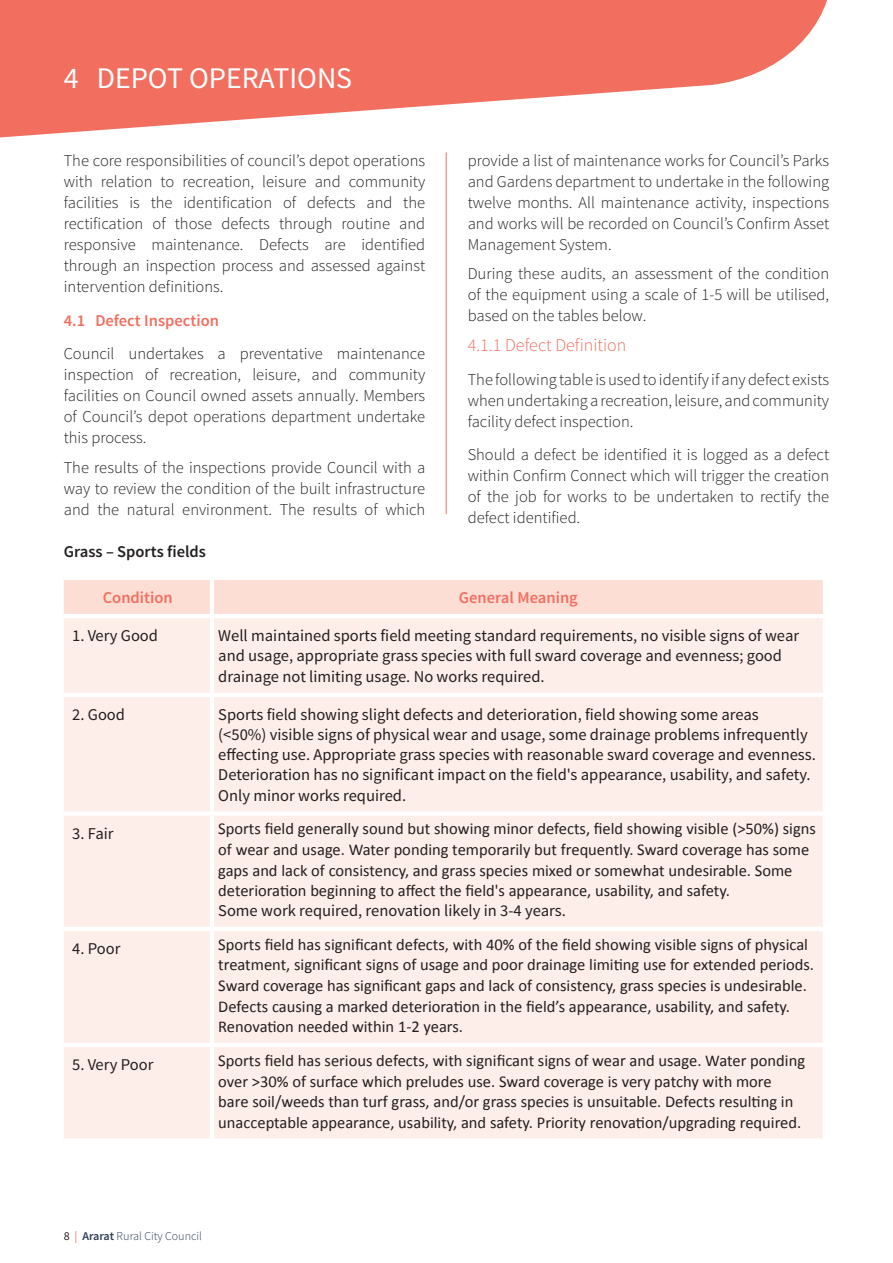
<style>
.page{position:relative;width:893px;height:1263px;background:#fff}
.page>*{position:absolute;margin:0;border:0;box-sizing:border-box;transform-origin:0 0}
.t1{font:30px "Source Sans Pro";color:#fff}
.t2{font:300 18px "Source Sans Pro";color:#f26f5f}
.t3{font:300 16.5px/21px "Source Sans Pro";color:#231f20;text-align:justify}
.t4{font:16.5px/20.7px "Calibri";color:#231f20}
.t5{font:16.5px/20.1px "Source Sans Pro";color:#231f20}
.t6{font:600 16.5px "Source Sans Pro";color:#f26f5f}
.t7{font:600 16.5px "Source Sans Pro";color:#231f20}
.t8{font:300 12px "Source Sans Pro";color:#2d3d55}
.s1{font-weight:400;color:#231f20}
.s2{font-weight:400;color:#f26f5f}
.s3{font-weight:600}
</style>
<div class="page">
<svg style="left:0;top:0;width:827px;height:138px;fill:#f26f5f"></svg>
<hr style="left:446px;top:152px;width:1px;height:362px;background:#f26f5f">
<div style="left:64px;top:580px;width:759px;height:34px;background:#fdded4"></div>
<div style="left:64px;top:618px;width:759px;height:520px;background:#feeee9"></div>
<hr style="left:64px;top:693px;width:148px;height:4px;background:#fff">
<hr style="left:212px;top:693px;width:615px;height:4px;background:#fff">
<div style="left:64px;top:811px;width:148px;height:5px;background:#fff"></div>
<div style="left:212px;top:811px;width:615px;height:5px;background:#fff"></div>
<hr style="left:64px;top:927px;width:148px;height:4px;background:#fff">
<hr style="left:212px;top:927px;width:615px;height:4px;background:#fff">
<hr style="left:64px;top:1043px;width:148px;height:4px;background:#fff">
<hr style="left:212px;top:1043px;width:615px;height:4px;background:#fff">
<hr style="left:210px;top:580px;width:4px;height:34px;background:#fff">
<hr style="left:210px;top:618px;width:4px;height:75px;background:#fff">
<hr style="left:210px;top:697px;width:4px;height:114px;background:#fff">
<hr style="left:210px;top:816px;width:4px;height:111px;background:#fff">
<hr style="left:210px;top:931px;width:4px;height:112px;background:#fff">
<hr style="left:210px;top:1047px;width:4px;height:91px;background:#fff">
<h1 class="t1" style="left:64px;top:59px;width:290px">4 DEPOT OPERATIONS</h1>
<p class="t3" style="left:64px;top:150px;width:363px">The core responsibilities of council’s depot operations with relation to recreation, leisure and community facilities is the identification of defects and the rectification of those defects through routine and responsive maintenance. Defects are identified through an inspection process and assessed against intervention definitions.</p>
<p class="t6" style="left:64px;top:310px;width:157px">4.1 Defect Inspection</p>
<p class="t3" style="left:64px;top:343px;width:363px">Council undertakes a preventative maintenance inspection of recreation, leisure, and community facilities on Council owned assets annually. Members of Council’s depot operations department undertake this process.</p>
<p class="t3" style="left:64px;top:457px;width:363px">The results of the inspections provide Council with a way to review the condition of the built infrastructure and the natural environment. The results of which</p>
<p class="t3" style="left:468px;top:150px;width:363px">provide a list of maintenance works for Council’s Parks and Gardens department to undertake in the following twelve months. All maintenance activity, inspections and works will be recorded on Council’s Confirm Asset Management System.</p>
<p class="t3" style="left:468px;top:263px;width:363px">During these audits, an assessment of the condition of the equipment using a scale of 1-5 will be utilised, based on the tables below.</p>
<p class="t2" style="left:468px;top:334px;width:160px">4.1.1 Defect Definition</p>
<p class="t3" style="left:468px;top:369px;width:363px">The following table is used to identify if any defect exists when undertaking a recreation, leisure, and community facility defect inspection.</p>
<p class="t3" style="left:468px;top:444px;width:363px">Should a defect be identified it is logged as a defect within Confirm Connect which will trigger the creation of the job for works to be undertaken to rectify the defect identified.</p>
<p class="t7" style="left:64px;top:541px;width:144px">Grass – Sports fields</p>
<p class="t6" style="left:103px;top:587px;width:71px">Condition</p>
<p class="t6" style="left:459px;top:587px;width:120px">General Meaning</p>
<p class="t5" style="left:72px;top:626px;width:87px">1. Very Good</p>
<p class="t5" style="left:218px;top:626px;width:582px">Well maintained sports field meeting standard requirements, no visible signs of wear and usage, appropriate grass species with full sward coverage and evenness; good drainage not limiting usage. No works required.</p>
<p class="t5" style="left:72px;top:705px;width:54px">2. Good</p>
<p class="t5" style="left:218px;top:705px;width:599px">Sports field showing slight defects and deterioration, field showing some areas<br>(&lt;50%) visible signs of physical wear and usage, some drainage problems infrequently effecting use. Appropriate grass species with reasonable sward coverage and evenness.<br>Deterioration has no significant impact on the field's appearance, usability, and safety.<br>Only minor works required.</p>
<p class="t5" style="left:72px;top:824px;width:43px">3. Fair</p>
<p class="t4" style="left:218px;top:819px;width:599px">Sports field generally sound but showing minor defects, field showing visible (&gt;50%) signs of wear and usage. Water ponding temporarily but frequently. Sward coverage has some gaps and lack of consistency, and grass species mixed or somewhat undesirable. Some deterioration beginning to affect the field's appearance, usability, and safety.</p>
<p class="t5" style="left:218px;top:901px;width:349px">Some work required, renovation likely in 3-4 years.</p>
<p class="t5" style="left:72px;top:939px;width:50px">4. Poor</p>
<p class="t4" style="left:218px;top:934px;width:597px">Sports field has significant defects, with 40% of the field showing visible signs of physical treatment, significant signs of usage and poor drainage limiting use for extended periods.<br>Sward coverage has significant gaps and lack of consistency, grass species is undesirable.<br>Defects causing a marked deterioration in the field’s appearance, usability, and safety.<br>Renovation needed within 1-2 years.</p>
<p class="t5" style="left:72px;top:1055px;width:83px">5. Very Poor</p>
<p class="t4" style="left:218px;top:1050px;width:588px">Sports field has serious defects, with significant signs of wear and usage. Water ponding over &gt;30% of surface which preludes use. Sward coverage is very patchy with more bare soil/weeds than turf grass, and/or grass species is unsuitable. Defects resulting in unacceptable appearance, usability, and safety. Priority renovation/upgrading required.</p>
<p class="t8" style="left:64px;top:1228px;width:140px"><span class="s1">8</span> <span class="s2">|</span> <span class="s3">Ararat</span> Rural City Council</p>
</div>
